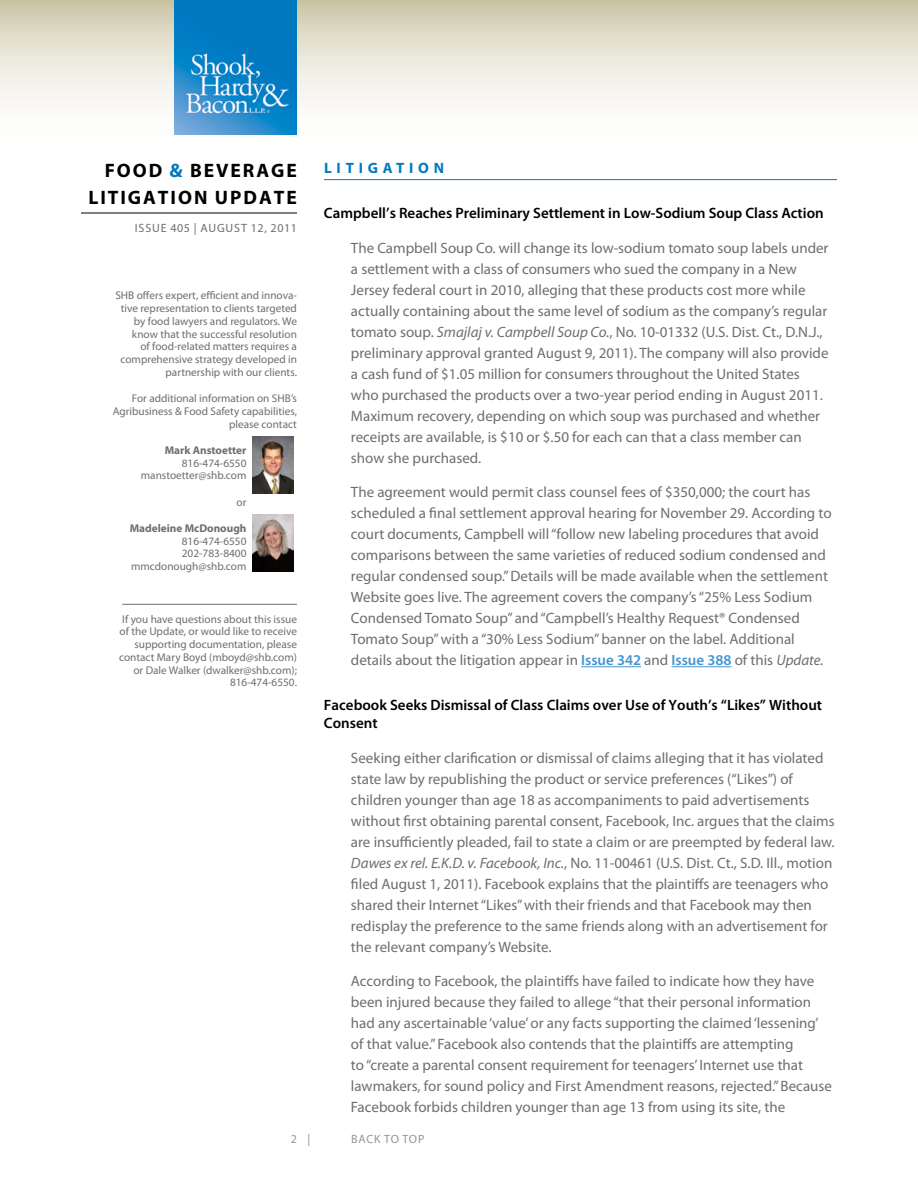
<style>
.page{position:relative;width:918px;height:1188px;background:#fff}
.page>*{position:absolute;margin:0;border:0;box-sizing:border-box;transform-origin:0 0}
.t1{font:700 19.5px/27px "Myriad Pro";letter-spacing:.1em;color:#000}
.t2{font:15px/21px "Myriad Pro";color:#6d6e71}
.t3{font:600 15px/18px "Myriad Pro";color:#000}
.t4{font:700 15px "Myriad Pro";letter-spacing:.32em;color:#0079c1}
.t5{font:12px "Myriad Pro";letter-spacing:.05em;color:#6d6e71}
.t6{font:12px "Myriad Pro";color:#939598}
.t7{font:11.25px/12.8px "Myriad Pro";color:#6d6e71;text-align:right}
.t8{font:700 11.25px "Myriad Pro";color:#6d6e71}
.s1{color:#0079c1}
.s2{font-style:italic}
.s3{font-weight:600;color:#4594d0}
</style>
<div class="page">
<svg style="left:0;top:0;width:918px;height:135px"></svg>
<hr style="left:81px;top:213px;width:216px;height:1px;background:#000">
<img style="left:175px;top:0;width:122px;height:135px">
<hr style="left:324px;top:179px;width:513px;height:1px;background:#0079c1">
<hr style="left:581px;top:666px;width:60px;height:1px;background:#4594d0">
<hr style="left:672px;top:666px;width:59px;height:1px;background:#4594d0">
<hr style="left:122px;top:604px;width:175px;height:1px;background:#6d6e71">
<img style="left:253px;top:514px;width:40px;height:57px">
<img style="left:253px;top:436px;width:41px;height:58px">
<h1 class="t1" style="left:88px;top:156px;width:210px;text-indent:16px">Food <span class="s1">&amp;</span> Beverage<br>Litigation UPDATE</h1>
<p class="t5" style="left:135px;top:221px;width:164px">Issue 405 | AUGUST 12, 2011</p>
<p class="t7" style="left:115px;top:289px;width:183px">SHB offers expert, efficient and innova&shy;tive representation to clients targeted by food lawyers and regulators. We know that the successful resolution<br>of food-related matters requires a comprehensive strategy developed in partnership with our clients.</p>
<p class="t7" style="left:113px;top:392px;width:186px">For additional information on SHB’s<br>Agribusiness &amp; Food Safety capabilities, please contact</p>
<p class="t8" style="left:165px;top:443px;width:83px">Mark Anstoetter</p>
<p class="t7" style="left:141px;top:456px;width:107px">816-474-6550 manstoetter@shb.com</p>
<p class="t7" style="left:237px;top:495px;width:11px">or</p>
<p class="t8" style="left:130px;top:521px;width:118px">Madeleine McDonough</p>
<p class="t7" style="left:131px;top:534px;width:117px">816-474-6550<br>202-783-8400 mmcdonough@shb.com</p>
<p class="t7" style="left:119px;top:612px;width:179px">If you have questions about this issue of the Update, or would like to receive supporting documentation, please contact Mary Boyd (mboyd@shb.com) or Dale Walker (dwalker@shb.com);<br>816-474-6550.</p>
<p class="t6" style="left:291px;top:1132px;width:21px">2 |</p>
<p class="t4" style="left:324px;top:158px;width:122px">Litigation</p>
<p class="t3" style="left:324px;top:204px;width:501px">Campbell’s Reaches Preliminary Settlement in Low-Sodium Soup Class Action</p>
<p class="t2" style="left:351px;top:237px;width:479px">The Campbell Soup Co. will change its low-sodium tomato soup labels under a settlement with a class of consumers who sued the company in a New Jersey federal court in 2010, alleging that these products cost more while actually containing about the same level of sodium as the company’s regular tomato soup. <span class="s2">Smajlaj v. Campbell Soup Co.</span>, No. 10-01332 (U.S. Dist. Ct., D.N.J., preliminary approval granted August 9, 2011). The company will also provide a cash fund of $1.05 million for consumers throughout the United States who purchased the products over a two-year period ending in August 2011.<br>Maximum recovery, depending on which soup was purchased and whether receipts are available, is $10 or $.50 for each can that a class member can show she purchased.</p>
<p class="t2" style="left:351px;top:481px;width:482px">The agreement would permit class counsel fees of $350,000; the court has scheduled a final settlement approval hearing for November 29. According to court documents, Campbell will “follow new labeling procedures that avoid comparisons between the same varieties of reduced sodium condensed and regular condensed soup.” Details will be made available when the settlement Website goes live. The agreement covers the company’s “25% Less Sodium Condensed Tomato Soup” and “Campbell’s Healthy Request® Condensed Tomato Soup” with a “30% Less Sodium” banner on the label. Additional details about the litigation appear in <span class="s3">Issue 342</span> and <span class="s3">Issue 388</span> of this <span class="s2">Update.</span></p>
<p class="t3" style="left:324px;top:696px;width:500px">Facebook Seeks Dismissal of Class Claims over Use of Youth’s “Likes” Without<br>Consent</p>
<p class="t2" style="left:351px;top:747px;width:485px">Seeking either clarification or dismissal of claims alleging that it has violated state law by republishing the product or service preferences (“Likes”) of children younger than age 18 as accompaniments to paid advertisements without first obtaining parental consent, Facebook, Inc. argues that the claims are insufficiently pleaded, fail to state a claim or are preempted by federal law.<br><span class="s2">Dawes ex rel. E.K.D. v. Facebook, Inc.</span>, No. 11-00461 (U.S. Dist. Ct., S.D. Ill., motion filed August 1, 2011). Facebook explains that the plaintiffs are teenagers who shared their Internet “Likes” with their friends and that Facebook may then redisplay the preference to the same friends along with an advertisement for the relevant company’s Website.</p>
<p class="t2" style="left:351px;top:970px;width:482px">According to Facebook, the plaintiffs have failed to indicate how they have been injured because they failed to allege “that their personal information had any ascertainable ‘value’ or any facts supporting the claimed ‘lessening’ of that value.” Facebook also contends that the plaintiffs are attempting<br>to “create a parental consent requirement for teenagers’ Internet use that lawmakers, for sound policy and First Amendment reasons, rejected.” Because Facebook forbids children younger than age 13 from using its site, the</p>
<p class="t6" style="left:351px;top:1132px;width:9px">bac</p>
<p class="t6" style="left:374px;top:1132px;width:37px">k to top</p>
</div>
